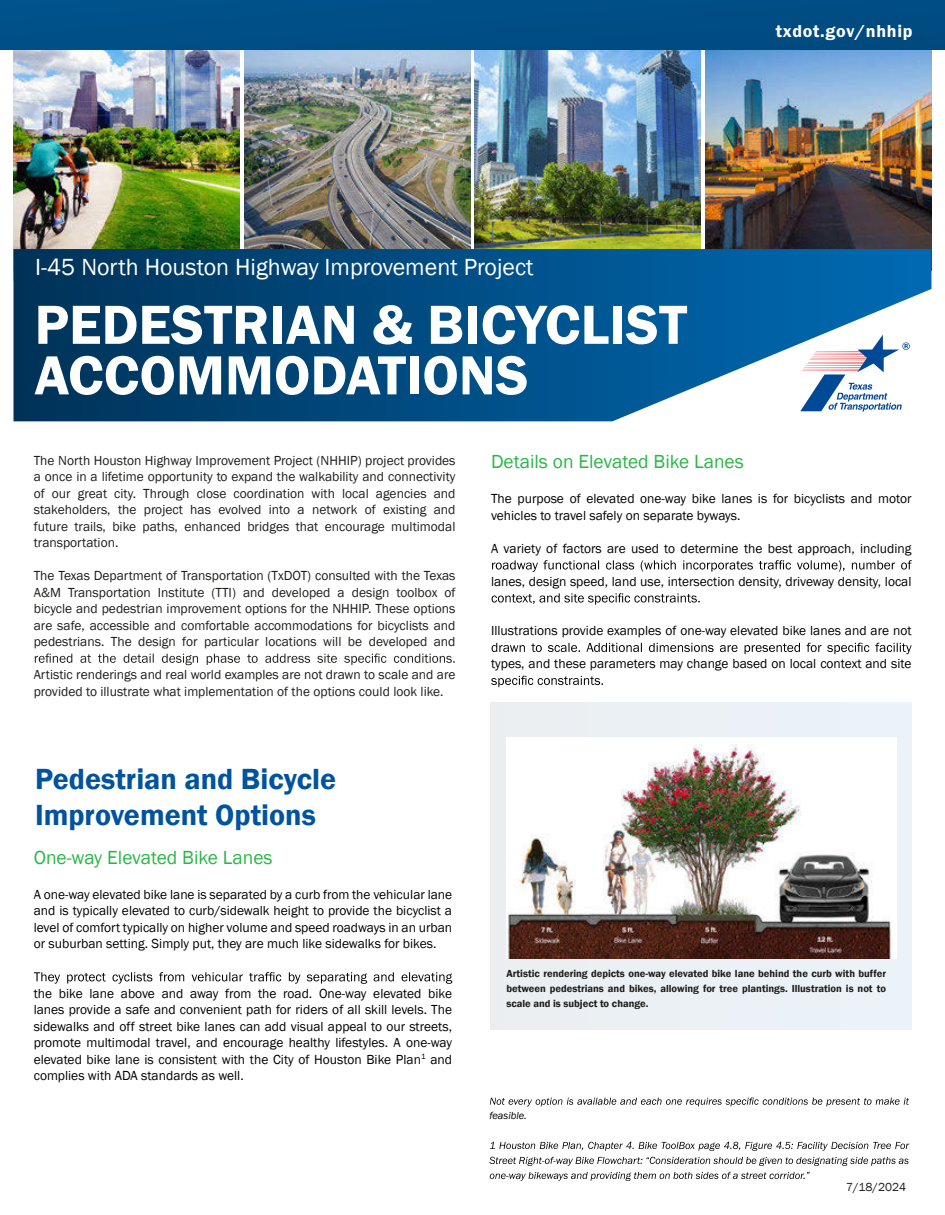
<style>
.page{position:relative;width:945px;height:1215px;background:#fff}
.page>*{position:absolute;margin:0;border:0;box-sizing:border-box;transform-origin:0 0}
.t1{font:600 57px/50.6px "Franklin Gothic";color:#fff}
.t2{font:600 30px/36px "Franklin Gothic";color:#00539f}
.t3{font:24px "Franklin Gothic";color:#fff}
.t4{font:19.5px "Franklin Gothic";color:#29b747}
.t5{font:18px "Franklin Gothic URW Dem";letter-spacing:.04em;color:#fff}
.t6{font:13.5px/16.5px "Franklin Gothic";color:#000;text-align:justify}
.t7{font:13.5px/16.5px "Franklin Gothic";color:#1d1d1b;text-align:justify}
.t8{font:12px "Franklin Gothic";color:#1d1c1a}
.t9{font:600 10.5px/15px "Franklin Gothic";color:#1d1d1b;text-align:justify}
.t10{font:italic 10.5px "Franklin Gothic";color:#000}
</style>
<div class="page">
<img style="left:14px;top:50px;width:226px;height:199px">
<img style="left:244px;top:50px;width:226px;height:199px">
<img style="left:475px;top:50px;width:226px;height:199px">
<img style="left:705px;top:50px;width:227px;height:199px">
<svg style="left:14px;top:249px;width:918px;height:172px;background:#155a8b"></svg>
<div style="left:0;top:0;width:945px;height:50px;background:#004e85"></div>
<div style="left:490px;top:703px;width:421px;height:326px;background:#ebf1f5"></div>
<svg style="left:35px;top:654px;width:420px;height:11px"></svg>
<svg style="left:34px;top:972px;width:418px;height:12px"></svg>
<svg style="left:492px;top:560px;width:420px;height:12px"></svg>
<svg style="left:492px;top:593px;width:208px;height:12px"></svg>
<svg style="left:492px;top:643px;width:420px;height:11px"></svg>
<svg style="left:491px;top:676px;width:112px;height:11px"></svg>
<svg style="left:490px;top:1097px;width:419px;height:9px"></svg>
<svg style="left:490px;top:1142px;width:419px;height:9px"></svg>
<svg style="left:489px;top:1157px;width:420px;height:9px"></svg>
<svg style="left:490px;top:1172px;width:320px;height:9px"></svg>
<img style="left:506px;top:737px;width:390px;height:221px">
<svg style="left:800px;top:335px;width:110px;height:77px"></svg>
<h3 class="t3" style="left:35px;top:252px;width:500px">I-45 North Houston Highway Improvement Project</h3>
<h1 class="t1" style="left:35px;top:300px;width:654px">PEDESTRIAN &amp; BICYCLIST<br>ACCOMMODATIONS</h1>
<h3 class="t5" style="left:776px;top:20px;width:138px">txdot.gov/nhhip</h3>
<p class="t7" style="left:34px;top:452px;width:423px">The North Houston Highway Improvement Project (NHHIP) project provides a once in a lifetime opportunity to expand the walkability and connectivity of our great city. Through close coordination with local agencies and stakeholders, the project has evolved into a network of existing and future trails, bike paths, enhanced bridges that encourage multimodal transportation.</p>
<p class="t7" style="left:34px;top:568px;width:423px">The Texas Department of Transportation (TxDOT) consulted with the Texas A&amp;M Transportation Institute (TTI) and developed a design toolbox of bicycle and pedestrian improvement options for the NHHIP. These options are safe, accessible and comfortable accommodations for bicyclists and pedestrians. The design for particular locations will be developed and</p>
<p class="t7" style="left:34px;top:667px;width:423px">Artistic renderings and real world examples are not drawn to scale and are provided to illustrate what implementation of the options could look like.</p>
<h2 class="t2" style="left:35px;top:761px;width:303px">Pedestrian and Bicycle<br>Improvement Options</h2>
<h3 class="t4" style="left:34px;top:845px;width:240px">One-way Elevated Bike Lanes</h3>
<p class="t6" style="left:34px;top:886px;width:420px">A one-way elevated bike lane is separated by a curb from the vehicular lane and is typically elevated to curb/sidewalk height to provide the bicyclist a level of comfort typically on higher volume and speed roadways in an urban or suburban setting. Simply put, they are much like sidewalks for bikes.</p>
<p class="t6" style="left:34px;top:985px;width:420px">the bike lane above and away from the road. One-way elevated bike lanes provide a safe and convenient path for riders of all skill levels. The sidewalks and off street bike lanes can add visual appeal to our streets, promote multimodal travel, and encourage healthy lifestyles. A one-way elevated bike lane is consistent with the City of Houston Bike Plan<sup>1</sup> and complies with ADA standards as well.</p>
<h3 class="t4" style="left:491px;top:450px;width:254px">Details on Elevated Bike Lanes</h3>
<p class="t6" style="left:491px;top:491px;width:422px">The purpose of elevated one-way bike lanes is for bicyclists and motor vehicles to travel safely on separate byways.</p>
<p class="t6" style="left:491px;top:540px;width:422px">A variety of factors are used to determine the best approach, including</p>
<p class="t6" style="left:491px;top:573px;width:422px">lanes, design speed, land use, intersection density, driveway density, local</p>
<p class="t6" style="left:491px;top:623px;width:422px">Illustrations provide examples of one-way elevated bike lanes and are not</p>
<p class="t6" style="left:491px;top:656px;width:422px">types, and these parameters may change based on local context and site</p>
<p class="t9" style="left:506px;top:966px;width:381px">Artistic rendering depicts one-way elevated bike lane behind the curb with buffer between pedestrians and bikes, allowing for tree plantings. Illustration is not to scale and is subject to change.</p>
<p class="t10" style="left:489px;top:1109px;width:39px">feasible.</p>
<p class="t8" style="left:846px;top:1180px;width:62px">7/18/2024</p>
</div>
